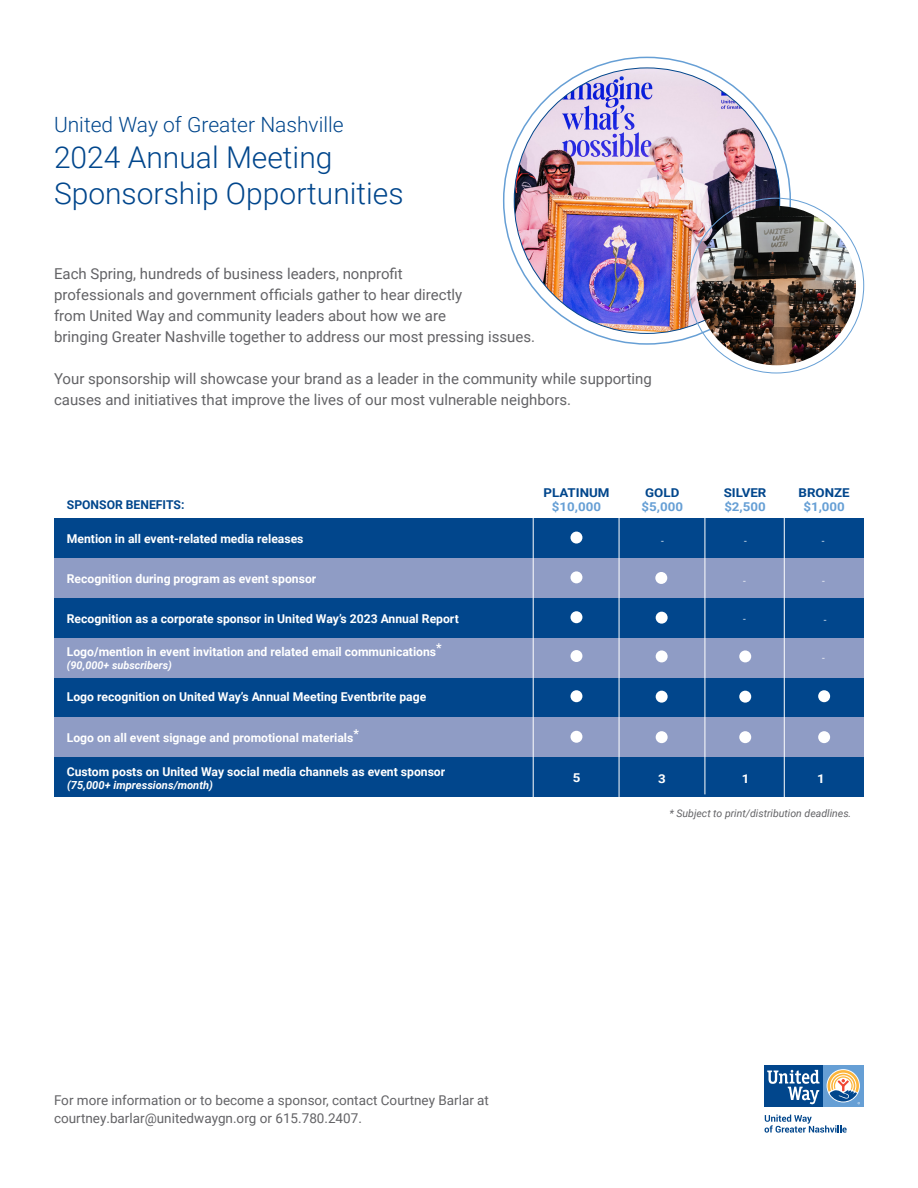
<style>
.page{position:relative;width:918px;height:1188px;background:#fff}
.page>*{position:absolute;margin:0;border:0;box-sizing:border-box;transform-origin:0 0}
.t1{font:300 30px "Roboto";color:#01468c}
.t2{font:300 21px "Roboto";color:#01468c}
.t3{font:15px/21px "Roboto";color:#636366}
.t4{font:13.5px/18px "Roboto";color:#636366}
.t5{font:700 12.15px "Roboto";color:#fff}
.t6{font:700 12.15px "Roboto";color:#669fd5;scale:1.09 1}
.t7{font:700 12.15px "Roboto";color:#01468c;scale:1.09 1}
.t8{font:700 12.15px "Roboto";color:#01468c}
.t9{font:700 12.15px "Roboto";color:#fff;scale:1.09 1}
.t10{font:italic 700 11.1px "Roboto";color:#fff}
.t11{font:italic 700 10.8px "Roboto";color:#fff}
.t12{font:italic 10.5px "Roboto";color:#636366}
.t13{font:9px "Roboto";color:#fff;scale:1.09 1}
</style>
<div class="page">
<img style="left:514px;top:68px;width:266px;height:265px;border-radius:133px">
<img style="left:697px;top:206px;width:159px;height:159px;border-radius:80px">
<div style="left:54px;top:518px;width:810px;height:40px;background:#01468c"></div>
<svg style="left:54px;top:558px;width:810px;height:239px;background:#4871a8"></svg>
<hr style="left:533px;top:486px;width:1px;height:311px;background:#fff">
<hr style="left:619px;top:476px;width:1px;height:321px;background:#fff">
<hr style="left:705px;top:479px;width:1px;height:315px;background:#fff">
<div style="left:570px;top:532px;width:12px;height:12px;background:#fff;border-radius:50%"></div>
<div style="left:570px;top:571px;width:12px;height:12px;background:#fff;border-radius:50%"></div>
<div style="left:570px;top:611px;width:12px;height:12px;background:#fff;border-radius:50%"></div>
<div style="left:570px;top:690px;width:12px;height:12px;background:#fff;border-radius:50%"></div>
<div style="left:570px;top:731px;width:12px;height:12px;background:#fff;border-radius:50%"></div>
<div style="left:570px;top:650px;width:12px;height:12px;background:#fff;border-radius:50%"></div>
<div style="left:656px;top:612px;width:12px;height:12px;background:#fff;border-radius:50%"></div>
<div style="left:656px;top:691px;width:12px;height:12px;background:#fff;border-radius:50%"></div>
<div style="left:656px;top:731px;width:12px;height:12px;background:#fff;border-radius:50%"></div>
<div style="left:656px;top:650px;width:12px;height:12px;background:#fff;border-radius:50%"></div>
<div style="left:739px;top:691px;width:12px;height:12px;background:#fff;border-radius:50%"></div>
<div style="left:739px;top:731px;width:12px;height:12px;background:#fff;border-radius:50%"></div>
<div style="left:739px;top:650px;width:12px;height:12px;background:#fff;border-radius:50%"></div>
<div style="left:655px;top:572px;width:12px;height:12px;background:#fff;border-radius:50%"></div>
<div style="left:823px;top:1065px;width:40px;height:42px;background:#669fd5"></div>
<div style="left:764px;top:1065px;width:59px;height:42px;background:#01468c"></div>
<svg style="left:827px;top:1069px;width:33px;height:33px"></svg>
<svg style="left:767px;top:1070px;width:53px;height:34px"></svg>
<svg style="left:828px;top:1070px;width:32px;height:34px"></svg>
<svg style="left:765px;top:1115px;width:82px;height:18px"></svg>
<hr style="left:784px;top:482px;width:1px;height:315px;background:#fff">
<div style="left:818px;top:690px;width:12px;height:12px;background:#fff;border-radius:50%"></div>
<div style="left:818px;top:731px;width:12px;height:12px;background:#fff;border-radius:50%"></div>
<p class="t2" style="left:54px;top:110px;width:291px">United Way of Greater Nashville</p>
<p class="t1" style="left:54px;top:137px;width:280px">2024 Annual Meeting</p>
<p class="t1" style="left:54px;top:173px;width:351px">Sponsorship Opportunities</p>
<p class="t3" style="left:54px;top:263px;width:350px">Each Spring, hundreds of business leaders, nonprofit</p>
<p class="t3" style="left:54px;top:284px;width:410px">professionals and government officials gather to hear directly</p>
<p class="t3" style="left:54px;top:305px;width:394px">from United Way and community leaders about how we are</p>
<p class="t3" style="left:54px;top:326px;width:483px">bringing Greater Nashville together to address our most pressing issues.</p>
<p class="t3" style="left:54px;top:368px;width:599px">Your sponsorship will showcase your brand as a leader in the community while supporting causes and initiatives that improve the lives of our most vulnerable neighbors.</p>
<p class="t8" style="left:67px;top:496px;width:119px">SPONSOR BENEFITS:</p>
<p class="t7" style="left:543px;top:484px;width:62px">PLATINUM</p>
<p class="t6" style="left:552px;top:498px;width:47px">$10,000</p>
<p class="t7" style="left:645px;top:484px;width:33px">GOLD</p>
<p class="t6" style="left:642px;top:498px;width:40px">$5,000</p>
<p class="t7" style="left:724px;top:484px;width:41px">SILVER</p>
<p class="t6" style="left:724px;top:498px;width:40px">$2,500</p>
<p class="t7" style="left:799px;top:484px;width:48px">BRONZE</p>
<p class="t6" style="left:803px;top:498px;width:40px">$1,000</p>
<p class="t5" style="left:67px;top:530px;width:238px">Mention in all event-related media releases</p>
<p class="t5" style="left:67px;top:570px;width:251px">Recognition during program as event sponsor</p>
<p class="t5" style="left:67px;top:610px;width:393px">Recognition as a corporate sponsor in United Way’s 2023 Annual Report</p>
<p class="t5" style="left:67px;top:644px;width:376px">Logo/mention in event invitation and related email communications*</p>
<p class="t11" style="left:67px;top:658px;width:107px">(90,000+ subscribers)</p>
<p class="t5" style="left:67px;top:688px;width:361px">Logo recognition on United Way’s Annual Meeting Eventbrite page</p>
<p class="t5" style="left:67px;top:729px;width:294px">Logo on all event signage and promotional materials*</p>
<p class="t5" style="left:67px;top:763px;width:380px">Custom posts on United Way social media channels as event sponsor</p>
<p class="t10" style="left:67px;top:777px;width:148px">(75,000+ impressions/month)</p>
<p class="t13" style="left:661px;top:534px;width:4px">-</p>
<p class="t13" style="left:744px;top:534px;width:4px">-</p>
<p class="t13" style="left:822px;top:534px;width:4px">-</p>
<p class="t13" style="left:743px;top:574px;width:4px">-</p>
<p class="t13" style="left:822px;top:575px;width:4px">-</p>
<p class="t13" style="left:743px;top:613px;width:4px">-</p>
<p class="t13" style="left:824px;top:613px;width:4px">-</p>
<p class="t13" style="left:822px;top:652px;width:4px">-</p>
<p class="t9" style="left:573px;top:769px;width:9px">5</p>
<p class="t9" style="left:658px;top:770px;width:9px">3</p>
<p class="t9" style="left:742px;top:770px;width:9px">1</p>
<p class="t9" style="left:817px;top:770px;width:9px">1</p>
<p class="t12" style="left:669px;top:806px;width:183px">* Subject to print/distribution deadlines.</p>
<p class="t4" style="left:54px;top:1091px;width:437px">For more information or to become a sponsor, contact Courtney Barlar at courtney.barlar@unitedwaygn.org or 615.780.2407.</p>
</div>
